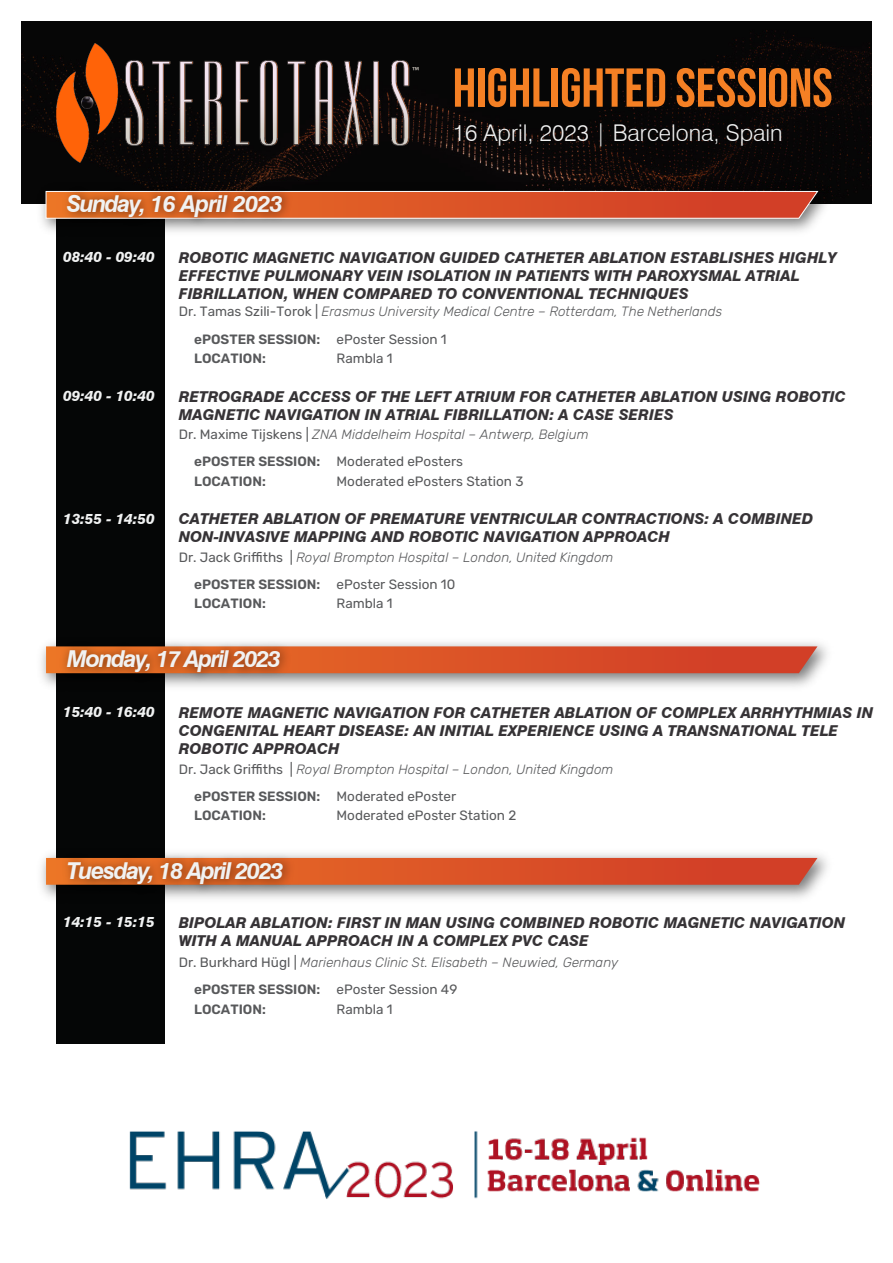
<style>
.page{position:relative;width:893px;height:1263px;background:#fff}
.page>*{position:absolute;margin:0;border:0;box-sizing:border-box;transform-origin:0 0}
.t1{font:54.75px "Bebas Neue";color:#f58024}
.t2{font:italic 700 23.25px "Swiss 721 BT";letter-spacing:-.065em;color:#f1f2f2}
.t3{font:italic 700 23.25px "Swiss 721 BT";letter-spacing:-.035em;color:#f1f2f2}
.t4{font:300 23.1px "Swiss 721 BT";color:#f1f2f2}
.t5{font:italic 800 15px/18px "Swiss 721 BT";color:#363336}
.t6{font:italic 800 14.55px "Swiss 721 BT";color:#f1f2f2}
.t7{font:italic 300 13.5px "Rubik";color:#58595b}
.t8{font:13.5px "Rubik";color:#58595b}
.t9{font:600 13.5px "Rubik";color:#58595b}
.s1{font-weight:400;font-style:normal}
</style>
<div class="page">
<div style="left:56px;top:190px;width:109px;height:854px;background:#050606"></div>
<svg style="left:46px;top:858px;width:771px;height:27px;background:#d74f2a"></svg>
<svg style="left:46px;top:646px;width:771px;height:27px;background:#d8512b"></svg>
<img style="left:53px;top:639px;width:243px;height:49px">
<img style="left:53px;top:850px;width:245px;height:50px">
<img style="left:129px;top:1131px;width:631px;height:68px">
<img style="left:21px;top:21px;width:851px;height:183px">
<img style="left:32px;top:177px;width:810px;height:55px">
<svg style="left:46px;top:191px;width:772px;height:28px;background:#da5c39"></svg>
<img style="left:56px;top:44px;width:362px;height:119px">
<img style="left:54px;top:180px;width:244px;height:52px">
<h1 class="t1" style="left:453px;top:58px;width:381px">HIGHLIGHTED SESSIONS</h1>
<h3 class="t4" style="left:453px;top:119px;width:331px">16 April, 2023 | Barcelona, Spain</h3>
<h2 class="t3" style="left:67px;top:190px;width:218px">Sunday, 16 April 2023</h2>
<p class="t5" style="left:179px;top:248px;width:660px">ROBOTIC MAGNETIC NAVIGATION GUIDED CATHETER ABLATION ESTABLISHES HIGHLY<br>EFFECTIVE PULMONARY VEIN ISOLATION IN PATIENTS WITH PAROXYSMAL ATRIAL<br>FIBRILLATION, WHEN COMPARED TO CONVENTIONAL TECHNIQUES</p>
<p class="t6" style="left:63px;top:248px;width:93px">08:40 - 09:40</p>
<p class="t7" style="left:179px;top:304px;width:545px"><span class="s1">Dr. Tamas Szili-Torok |</span> Erasmus University Medical Centre – Rotterdam, The Netherlands</p>
<p class="t9" style="left:194px;top:331px;width:128px">ePOSTER SESSION:</p>
<p class="t8" style="left:337px;top:331px;width:112px">ePoster Session 1</p>
<p class="t6" style="left:63px;top:387px;width:93px">09:40 - 10:40</p>
<p class="t6" style="left:63px;top:509px;width:93px">13:55 - 14:50</p>
<p class="t9" style="left:194px;top:351px;width:73px">LOCATION:</p>
<p class="t8" style="left:337px;top:351px;width:58px">Rambla 1</p>
<p class="t5" style="left:179px;top:387px;width:669px">RETROGRADE ACCESS OF THE LEFT ATRIUM FOR CATHETER ABLATION USING ROBOTIC<br>MAGNETIC NAVIGATION IN ATRIAL FIBRILLATION: A CASE SERIES</p>
<p class="t7" style="left:179px;top:427px;width:411px"><span class="s1">Dr. Maxime Tijskens |</span> ZNA Middelheim Hospital – Antwerp, Belgium</p>
<p class="t9" style="left:194px;top:454px;width:128px">ePOSTER SESSION:</p>
<p class="t8" style="left:337px;top:454px;width:128px">Moderated ePosters</p>
<p class="t9" style="left:194px;top:474px;width:73px">LOCATION:</p>
<p class="t8" style="left:337px;top:474px;width:188px">Moderated ePosters Station 3</p>
<p class="t5" style="left:179px;top:510px;width:636px">CATHETER ABLATION OF PREMATURE VENTRICULAR CONTRACTIONS: A COMBINED<br>NON-INVASIVE MAPPING AND ROBOTIC NAVIGATION APPROACH</p>
<p class="t7" style="left:179px;top:550px;width:436px"><span class="s1">Dr. Jack Griffiths |</span> Royal Brompton Hospital – London, United Kingdom</p>
<p class="t9" style="left:194px;top:576px;width:128px">ePOSTER SESSION:</p>
<p class="t8" style="left:337px;top:576px;width:120px">ePoster Session 10</p>
<p class="t9" style="left:194px;top:596px;width:73px">LOCATION:</p>
<p class="t8" style="left:337px;top:596px;width:58px">Rambla 1</p>
<h2 class="t2" style="left:67px;top:645px;width:216px">Monday, 17 April 2023</h2>
<p class="t6" style="left:63px;top:703px;width:93px">15:40 - 16:40</p>
<p class="t5" style="left:179px;top:704px;width:696px">REMOTE MAGNETIC NAVIGATION FOR CATHETER ABLATION OF COMPLEX ARRHYTHMIAS IN<br>CONGENITAL HEART DISEASE: AN INITIAL EXPERIENCE USING A TRANSNATIONAL TELE<br>ROBOTIC APPROACH</p>
<p class="t7" style="left:179px;top:761px;width:436px"><span class="s1">Dr. Jack Griffiths |</span> Royal Brompton Hospital – London, United Kingdom</p>
<p class="t9" style="left:194px;top:788px;width:128px">ePOSTER SESSION:</p>
<p class="t8" style="left:337px;top:788px;width:121px">Moderated ePoster</p>
<p class="t9" style="left:194px;top:808px;width:73px">LOCATION:</p>
<p class="t8" style="left:337px;top:808px;width:181px">Moderated ePoster Station 2</p>
<h2 class="t2" style="left:67px;top:856px;width:218px">Tuesday, 18 April 2023</h2>
<p class="t6" style="left:63px;top:913px;width:93px">14:15 - 15:15</p>
<p class="t5" style="left:179px;top:914px;width:668px">BIPOLAR ABLATION: FIRST IN MAN USING COMBINED ROBOTIC MAGNETIC NAVIGATION<br>WITH A MANUAL APPROACH IN A COMPLEX PVC CASE</p>
<p class="t7" style="left:179px;top:955px;width:441px"><span class="s1">Dr. Burkhard Hügl |</span> Marienhaus Clinic St. Elisabeth – Neuwied, Germany</p>
<p class="t9" style="left:194px;top:982px;width:128px">ePOSTER SESSION:</p>
<p class="t8" style="left:337px;top:982px;width:122px">ePoster Session 49</p>
<p class="t9" style="left:194px;top:1002px;width:73px">LOCATION:</p>
<p class="t8" style="left:337px;top:1002px;width:58px">Rambla 1</p>
</div>
